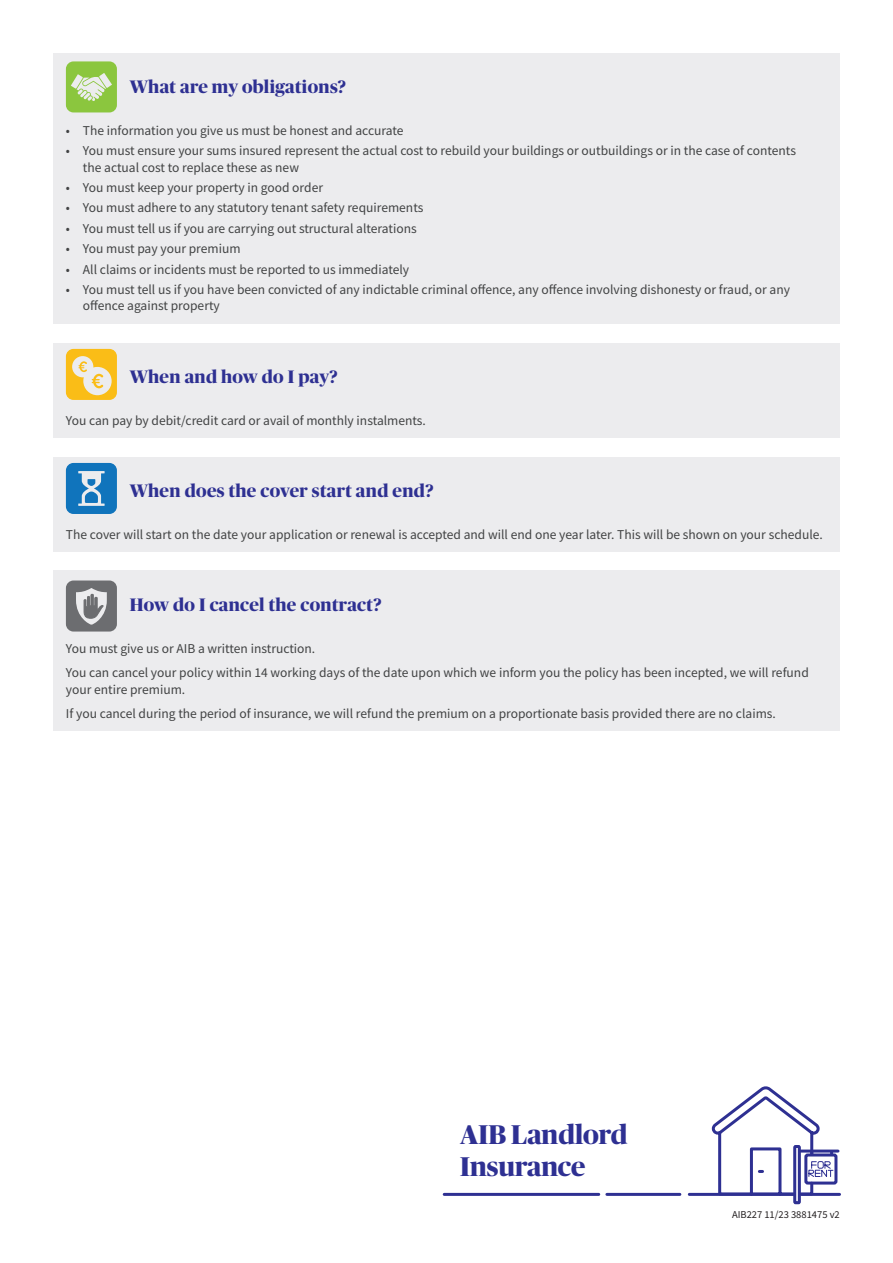
<style>
.page{position:relative;width:893px;height:1263px;background:#fff}
.page>*{position:absolute;margin:0;border:0;box-sizing:border-box;transform-origin:0 0}
.t1{font:700 27px/32.4px "Publico Banner";color:#2e3092}
.Heading_1{font:700 18px "Publico Banner";letter-spacing:.02em;color:#2e3092}
.Body{font:13.5px/16.2px "Source Sans Pro";color:#414243}
.Orange_Bullet{font:10.5px "Source Sans Pro";color:#231f20}
</style>
<div class="page">
<div style="left:53px;top:53px;width:787px;height:270px;background:#ececee"></div>
<svg style="left:66px;top:61px;width:51px;height:51px"></svg>
<div style="left:53px;top:343px;width:787px;height:94px;background:#ececee"></div>
<svg style="left:66px;top:349px;width:51px;height:51px"></svg>
<div style="left:53px;top:457px;width:787px;height:94px;background:#ececee"></div>
<svg style="left:66px;top:463px;width:51px;height:51px"></svg>
<div style="left:53px;top:571px;width:787px;height:160px;background:#ececee"></div>
<svg style="left:66px;top:580px;width:51px;height:51px"></svg>
<div style="left:793px;top:1145px;width:8px;height:59px;border:3px solid #2e3092"></div>
<hr style="left:801px;top:1149px;width:37px;height:3px;background:#2e3092">
<div style="left:804px;top:1153px;width:33px;height:31px;border:3px solid #2e3092;border-radius:2px"></div>
<svg style="left:710px;top:1086px;width:124px;height:111px"></svg>
<hr style="left:607px;top:1193px;width:73px;height:3px;background:#2e3092">
<hr style="left:689px;top:1193px;width:105px;height:3px;background:#2e3092">
<hr style="left:444px;top:1193px;width:155px;height:3px;background:#2e3092">
<hr style="left:801px;top:1193px;width:38px;height:3px;background:#2e3092">
<p class="Heading_1" style="left:130px;top:74px;width:218px">What are my obligations?</p>
<p class="Body" style="left:66px;top:122px;width:339px">• The information you give us must be honest and accurate</p>
<p class="Body" style="left:83px;top:143px;width:715px;text-indent:-17px">• You must ensure your sums insured represent the actual cost to rebuild your buildings or outbuildings or in the case of contents the actual cost to replace these as new</p>
<p class="Body" style="left:66px;top:179px;width:259px">• You must keep your property in good order</p>
<p class="Body" style="left:66px;top:200px;width:359px">• You must adhere to any statutory tenant safety requirements</p>
<p class="Body" style="left:66px;top:220px;width:352px">• You must tell us if you are carrying out structural alterations</p>
<p class="Body" style="left:66px;top:241px;width:176px">• You must pay your premium</p>
<p class="Body" style="left:66px;top:261px;width:345px">• All claims or incidents must be reported to us immediately</p>
<p class="Body" style="left:83px;top:282px;width:709px;text-indent:-17px">• You must tell us if you have been convicted of any indictable criminal offence, any offence involving dishonesty or fraud, or any offence against property</p>
<p class="Heading_1" style="left:130px;top:364px;width:209px">When and how do I pay?</p>
<p class="Body" style="left:66px;top:412px;width:362px">You can pay by debit/credit card or avail of monthly instalments.</p>
<p class="Heading_1" style="left:130px;top:478px;width:305px">When does the cover start and end?</p>
<p class="Body" style="left:66px;top:526px;width:758px">The cover will start on the date your application or renewal is accepted and will end one year later. This will be shown on your schedule.</p>
<p class="Heading_1" style="left:130px;top:592px;width:253px">How do I cancel the contract?</p>
<p class="Body" style="left:66px;top:640px;width:251px">You must give us or AIB a written instruction.</p>
<p class="Body" style="left:66px;top:665px;width:744px">You can cancel your policy within 14 working days of the date upon which we inform you the policy has been incepted, we will refund your entire premium.</p>
<p class="Body" style="left:66px;top:706px;width:711px">If you cancel during the period of insurance, we will refund the premium on a proportionate basis provided there are no claims.</p>
<p class="t1" style="left:460px;top:1117px;width:169px">AIB Landlord<br>Insurance</p>
<p class="Orange_Bullet" style="left:732px;top:1207px;width:109px">AIB227 11/23 3881475 v2</p>
</div>
